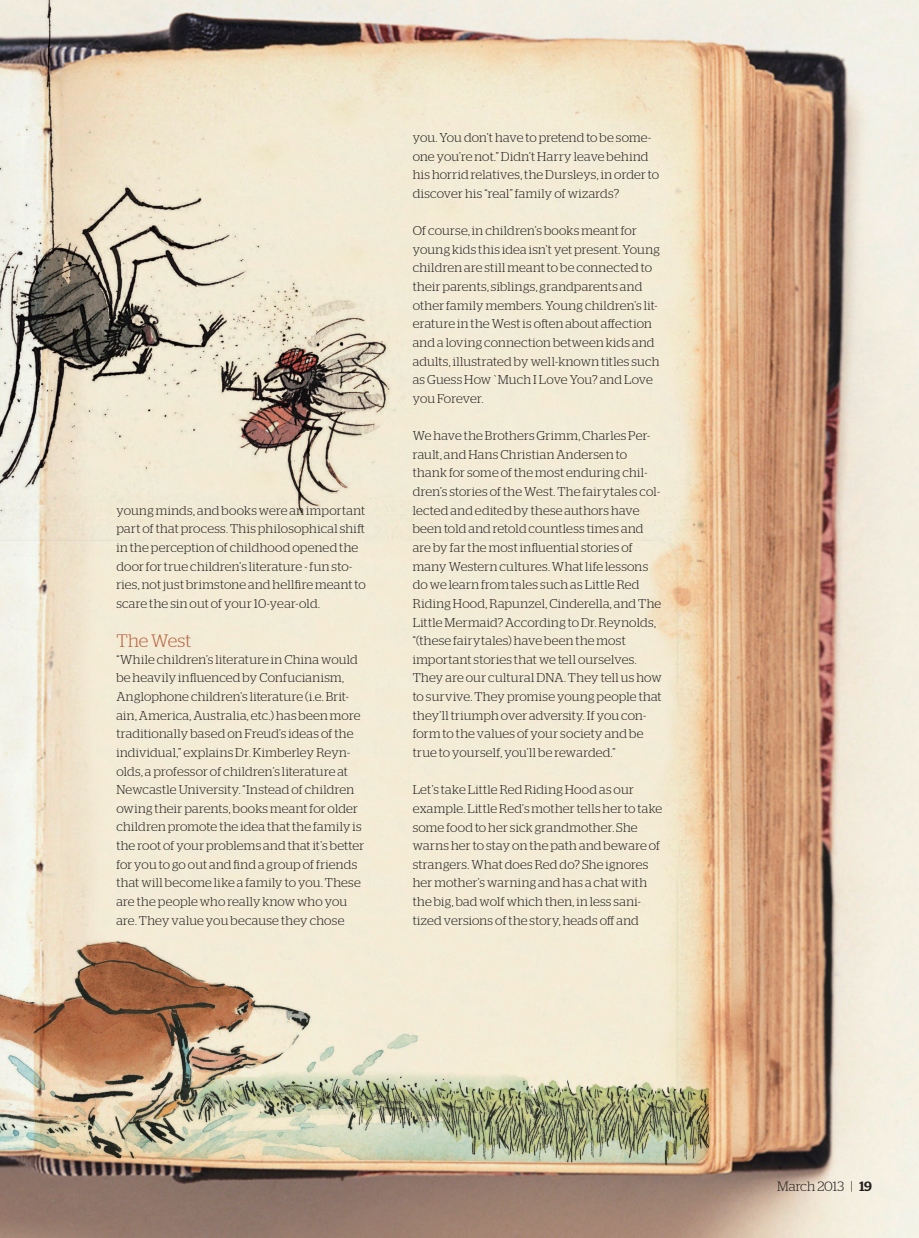
<style>
.page{position:relative;width:919px;height:1238px;background:#fff}
.page>*{position:absolute;margin:0;border:0;box-sizing:border-box;transform-origin:0 0}
.t1{font:300 18px "Stag";letter-spacing:.01em;color:#b76441}
.t2{font:300 13.5px "Stag";color:#231f20}
.t3{font:300 12.75px/18.6px "Stag";letter-spacing:.02em;color:#231f20}
.s1{font-weight:500}
</style>
<div class="page">
<img style="left:0;top:0;width:918px;height:1237px">
<img style="left:0;top:495px;width:711px;height:671px">
<img style="left:0;top:0;width:426px;height:556px">
<p class="t3" style="left:116px;top:501px;width:251px">young minds, and books were an important part of that process. This philosophical shift in the perception of childhood opened the door for true children’s literature - fun sto&shy;ries, not just brimstone and hellfire meant to scare the sin out of your 10-year-old.</p>
<h1 class="t1" style="left:116px;top:630px;width:76px">The West</h1>
<p class="t3" style="left:116px;top:649px;width:249px">“While children’s literature in China would be heavily influenced by Confucianism, Anglophone children’s literature (i.e. Brit&shy;ain, America, Australia, etc.) has been more traditionally based on Freud’s ideas of the individual,” explains Dr. Kimberley Reyn&shy;olds, a professor of children’s literature at Newcastle University. “Instead of children owing their parents, books meant for older children promote the idea that the family is the root of your problems and that it’s better for you to go out and find a group of friends that will become like a family to you. These are the people who really know who you are. They value you because they chose</p>
<p class="t3" style="left:412px;top:128px;width:248px">you. You don’t have to pretend to be some&shy;one you’re not.” Didn’t Harry leave behind his horrid relatives, the Dursleys, in order to discover his “real” family of wizards?</p>
<p class="t3" style="left:412px;top:221px;width:249px">Of course, in children’s books meant for young kids this idea isn’t yet present. Young children are still meant to be connected to their parents, siblings, grandparents and other family members. Young children’s lit&shy;erature in the West is often about affection and a loving connection between kids and adults, illustrated by well-known titles such as Guess How `Much I Love You? and Love you Forever.</p>
<p class="t3" style="left:412px;top:426px;width:250px">We have the Brothers Grimm, Charles Per&shy;rault, and Hans Christian Andersen to thank for some of the most enduring chil&shy;dren’s stories of the West. The fairytales col&shy;lected and edited by these authors have been told and retold countless times and are by far the most influential stories of many Western cultures. What life lessons do we learn from tales such as Little Red Riding Hood, Rapunzel, Cinderella, and The Little Mermaid? According to Dr. Reynolds, “(these fairytales) have been the most important stories that we tell ourselves.<br>They are our cultural DNA. They tell us how to survive. They promise young people that they’ll triumph over adversity. If you con&shy;form to the values of your society and be true to yourself, you’ll be rewarded.”</p>
<p class="t3" style="left:412px;top:780px;width:251px">Let’s take Little Red Riding Hood as our example. Little Red’s mother tells her to take some food to her sick grandmother. She warns her to stay on the path and beware of strangers. What does Red do? She ignores her mother’s warning and has a chat with the big, bad wolf which then, in less sani&shy;tized versions of the story, heads off and</p>
<p class="t2" style="left:777px;top:1178px;width:96px">March 2013 | <span class="s1">19</span></p>
</div>
